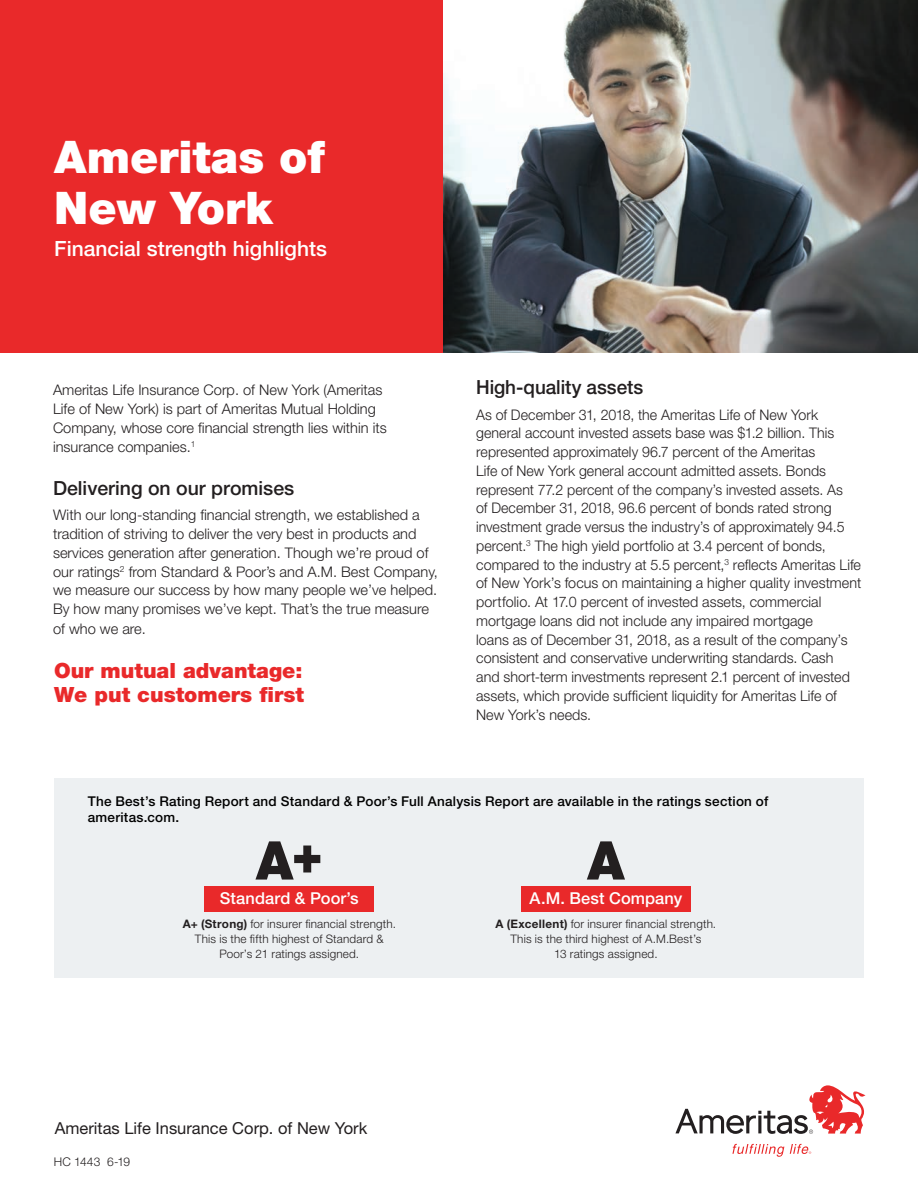
<style>
.page{position:relative;width:918px;height:1188px;background:#fff}
.page>*{position:absolute;margin:0;border:0;box-sizing:border-box;transform-origin:0 0}
.t1{font:900 53.4px "Helvetica Neue LT Std";color:#231f20}
.t2{font:900 45px/51px "Helvetica Neue LT Std";color:#fff}
.t3{font:900 21px/24px "Helvetica Neue LT Std";color:#e9292a}
.t4{font:500 21px "Helvetica Neue LT Std";color:#fff}
.t5{font:500 19.5px "Helvetica Neue LT Std";color:#231f20}
.t6{font:16.5px "Helvetica Neue LT Std";color:#231f20}
.t7{font:500 16.35px "Helvetica Neue LT Std";letter-spacing:.005em;color:#fff}
.t8{font:300 14.7px/18.8px "Helvetica Neue LT Std";color:#231f20}
.t9{font:500 13.5px/16.5px "Helvetica Neue LT Std";letter-spacing:.015em;color:#000}
.t10{font:300 12px "Helvetica Neue LT Std";letter-spacing:.015em;color:#231f20}
.t11{font:300 11.7px/15.3px "Helvetica Neue LT Std";letter-spacing:.015em;color:#231f20;text-align:center}
.s1{font-weight:700}
</style>
<div class="page">
<img style="left:442px;top:0;width:476px;height:352px">
<div style="left:0;top:0;width:442px;height:352px;background:#e9292a"></div>
<div style="left:54px;top:778px;width:810px;height:200px;background:#edf0f2"></div>
<div style="left:204px;top:886px;width:170px;height:26px;background:#e9292a"></div>
<div style="left:521px;top:886px;width:170px;height:26px;background:#e9292a"></div>
<svg style="left:732px;top:1144px;width:79px;height:13px"></svg>
<svg style="left:675px;top:1085px;width:190px;height:49px"></svg>
<h2 class="t2" style="left:54px;top:131px;width:272px">Ameritas of<br>New York</h2>
<h3 class="t4" style="left:54px;top:236px;width:274px">Financial strength highlights</h3>
<p class="t8" style="left:53px;top:380px;width:335px">Ameritas Life Insurance Corp. of New York (Ameritas Life of New York) is part of Ameritas Mutual Holding Company, whose core financial strength lies within its insurance companies.<sup>1</sup></p>
<h3 class="t5" style="left:53px;top:476px;width:243px">Delivering on our promises</h3>
<p class="t8" style="left:53px;top:505px;width:386px">With our long-standing financial strength, we established a tradition of striving to deliver the very best in products and services generation after generation. Though we’re proud of our ratings<sup>2</sup> from Standard &amp; Poor’s and A.M. Best Company, we measure our success by how many people we’ve helped.<br>By how many promises we’ve kept. That’s the true measure of who we are.</p>
<h3 class="t3" style="left:54px;top:659px;width:252px">Our mutual advantage:<br>We put customers first</h3>
<h3 class="t5" style="left:476px;top:376px;width:168px">High-quality assets</h3>
<p class="t8" style="left:476px;top:405px;width:387px">As of December 31, 2018, the Ameritas Life of New York general account invested assets base was $1.2 billion. This represented approximately 96.7 percent of the Ameritas<br>Life of New York general account admitted assets. Bonds represent 77.2 percent of the company’s invested assets. As<br>of December 31, 2018, 96.6 percent of bonds rated strong investment grade versus the industry’s of approximately 94.5 percent.<sup>3</sup> The high yield portfolio at 3.4 percent of bonds, compared to the industry at 5.5 percent,<sup>3</sup> reflects Ameritas Life of New York’s focus on maintaining a higher quality investment portfolio. At 17.0 percent of invested assets, commercial mortgage loans did not include any impaired mortgage<br>loans as of December 31, 2018, as a result of the company’s consistent and conservative underwriting standards. Cash<br>and short-term investments represent 2.1 percent of invested assets, which provide sufficient liquidity for Ameritas Life of New York’s needs.</p>
<p class="t9" style="left:88px;top:793px;width:682px">The Best’s Rating Report and Standard &amp; Poor’s Full Analysis Report are available in the ratings section of ameritas.com.</p>
<h1 class="t1" style="left:256px;top:825px;width:68px">A+</h1>
<p class="t7" style="left:220px;top:889px;width:140px">Standard &amp; Poor’s</p>
<p class="t11" style="left:183px;top:916px;width:215px"><span class="s1">A+ (Strong)</span> for insurer financial strength.<br>This is the fifth highest of Standard &amp;<br>Poor’s 21 ratings assigned.</p>
<h1 class="t1" style="left:587px;top:829px;width:39px">A</h1>
<p class="t7" style="left:530px;top:889px;width:154px">A.M. Best Company</p>
<p class="t11" style="left:496px;top:916px;width:222px"><span class="s1">A (Excellent)</span> for insurer financial strength.<br>This is the third highest of A.M.Best’s<br>13 ratings assigned.</p>
<p class="t6" style="left:55px;top:1118px;width:314px">Ameritas Life Insurance Corp. of New York</p>
<p class="t10" style="left:54px;top:1154px;width:78px">HC 1443 6-19</p>
</div>
